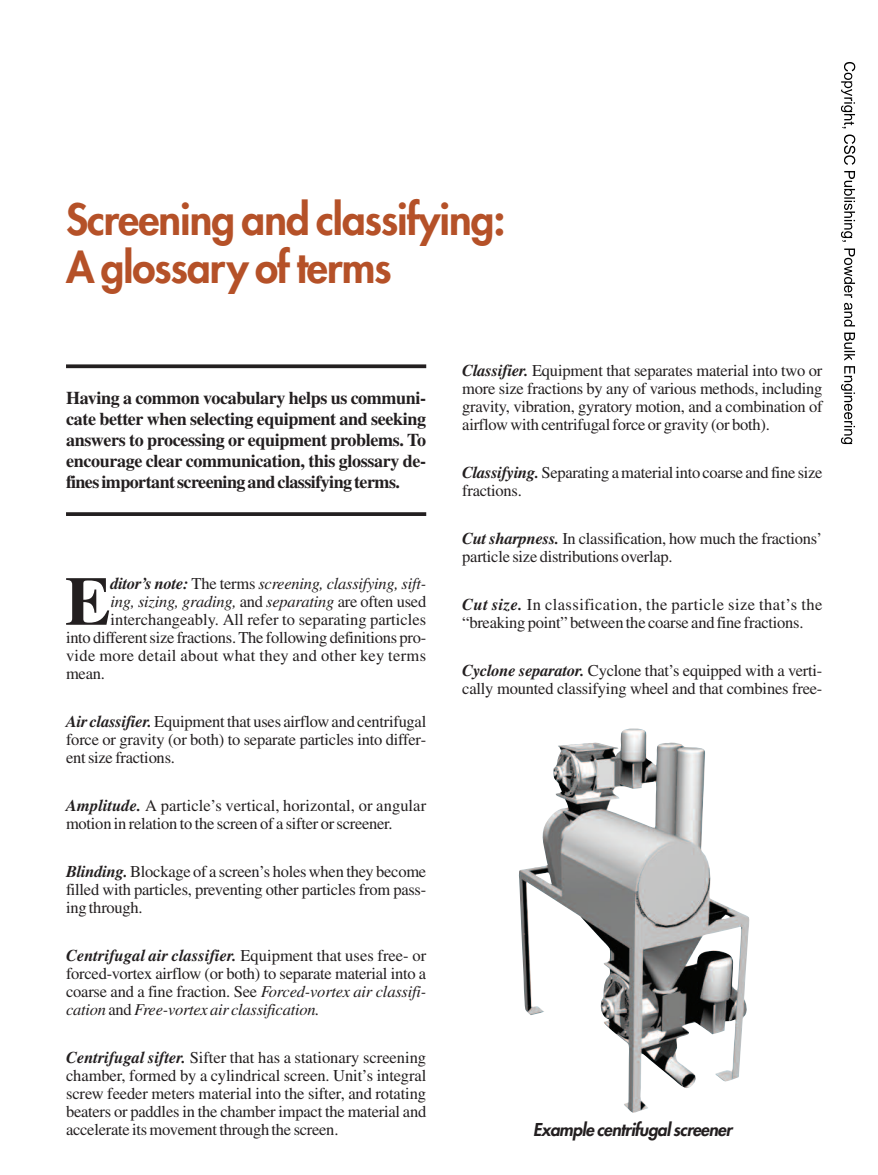
<style>
.page{position:relative;width:878px;height:1175px;background:#fff}
.page>*{position:absolute;margin:0;border:0;box-sizing:border-box;transform-origin:0 0}
.t1{font:700 68.85px "Times";color:#231f20}
.t2{font:800 42px/48px "Futura";letter-spacing:-.025em;color:#b55128}
.t3{font:700 18px/21px "Times";letter-spacing:-.03em;color:#231f20;text-align:justify}
.t4{font:italic 800 17.25px "Futura";letter-spacing:-.03em;color:#231f20}
.t5{font:16.5px/18px "Times";letter-spacing:-.015em;color:#231f20;text-align:justify}
.t6{font:italic 16.5px "Times";letter-spacing:-.015em;color:#231f20}
.t7{font:16.5px "Times";letter-spacing:.02em;color:#231f20}
.s1{font-weight:700}
.s2{font-style:normal}
.s3{font-weight:700;font-style:italic}
.s4{font-style:italic}
</style>
<div class="page">
<svg style="left:66px;top:364px;width:360px;height:4px"></svg>
<svg style="left:66px;top:512px;width:360px;height:4px"></svg>
<img style="left:519px;top:728px;width:230px;height:384px">
<h2 class="t2" style="left:66px;top:199px;width:441px">Screening and classifying:<br>A glossary of terms</h2>
<p class="t3" style="left:66px;top:389px;width:362px">Having a common vocabulary helps us communi&shy;cate better when selecting equipment and seeking answers to processing or equipment problems. To encourage clear communication, this glossary de&shy;finesimportantscreeningandclassifyingterms.</p>
<h1 class="t1" style="left:65px;top:578px;width:47px">E</h1>
<p class="t6" style="left:110px;top:577px;width:317px"><span class="s1">ditor’s note:</span> <span class="s2">The terms</span> screening, classifying, sift-</p>
<p class="t6" style="left:110px;top:595px;width:317px">ing, sizing, grading, <span class="s2">and</span> separating <span class="s2">are often used</span></p>
<p class="t5" style="left:110px;top:612px;width:317px">interchangeably. All refer to separating particles</p>
<p class="t5" style="left:66px;top:630px;width:361px">into different size fractions. The following definitions pro-</p>
<p class="t7" style="left:66px;top:649px;width:362px">vide more detail about what they and other key terms</p>
<p class="t5" style="left:66px;top:666px;width:40px">mean.</p>
<p class="t5" style="left:66px;top:714px;width:362px"><span class="s3">Air classifier.</span> Equipment that uses airflow and centrifugal force or gravity (or both) to separate particles into differ&shy;ent size fractions.</p>
<p class="t5" style="left:66px;top:798px;width:361px"><span class="s3">Amplitude.</span> A particle’s vertical, horizontal, or angular motion in relation to the screen of a sifter or screener.</p>
<p class="t5" style="left:66px;top:864px;width:362px"><span class="s3">Blinding.</span> Blockage of a screen’s holes when they become filled with particles, preventing other particles from pass&shy;ing through.</p>
<p class="t5" style="left:66px;top:948px;width:362px"><span class="s3">Centrifugal air classifier.</span> Equipment that uses free- or forced-vortex airflow (or both) to separate material into a coarse and a fine fraction. See <span class="s4">Forced-vortex air classifi&shy;cation</span> and <span class="s4">Free-vortex air classification.</span></p>
<p class="t5" style="left:66px;top:1050px;width:362px"><span class="s3">Centrifugal sifter.</span> Sifter that has a stationary screening chamber, formed by a cylindrical screen. Unit’s integral screw feeder meters material into the sifter, and rotating beaters or paddles in the chamber impact the material and accelerate its movement through the screen.</p>
<p class="t5" style="left:462px;top:363px;width:362px"><span class="s3">Classifier.</span> Equipment that separates material into two or more size fractions by any of various methods, including gravity, vibration, gyratory motion, and a combination of airflow with centrifugal force or gravity (or both).</p>
<p class="t5" style="left:462px;top:465px;width:362px"><span class="s3">Classifying.</span>Separating a material into coarse and fine size fractions.</p>
<p class="t5" style="left:462px;top:531px;width:361px"><span class="s3">Cut sharpness.</span> In classification, how much the fractions’ particle size distributions overlap.</p>
<p class="t5" style="left:462px;top:597px;width:361px"><span class="s3">Cut size.</span> In classification, the particle size that’s the “breaking point” between the coarse and fine fractions.</p>
<p class="t5" style="left:462px;top:663px;width:361px"><span class="s3">Cyclone separator.</span> Cyclone that’s equipped with a verti&shy;cally mounted classifying wheel and that combines free-</p>
<p class="t4" style="left:533px;top:1120px;width:200px">Example centrifugal screener</p>
</div>
